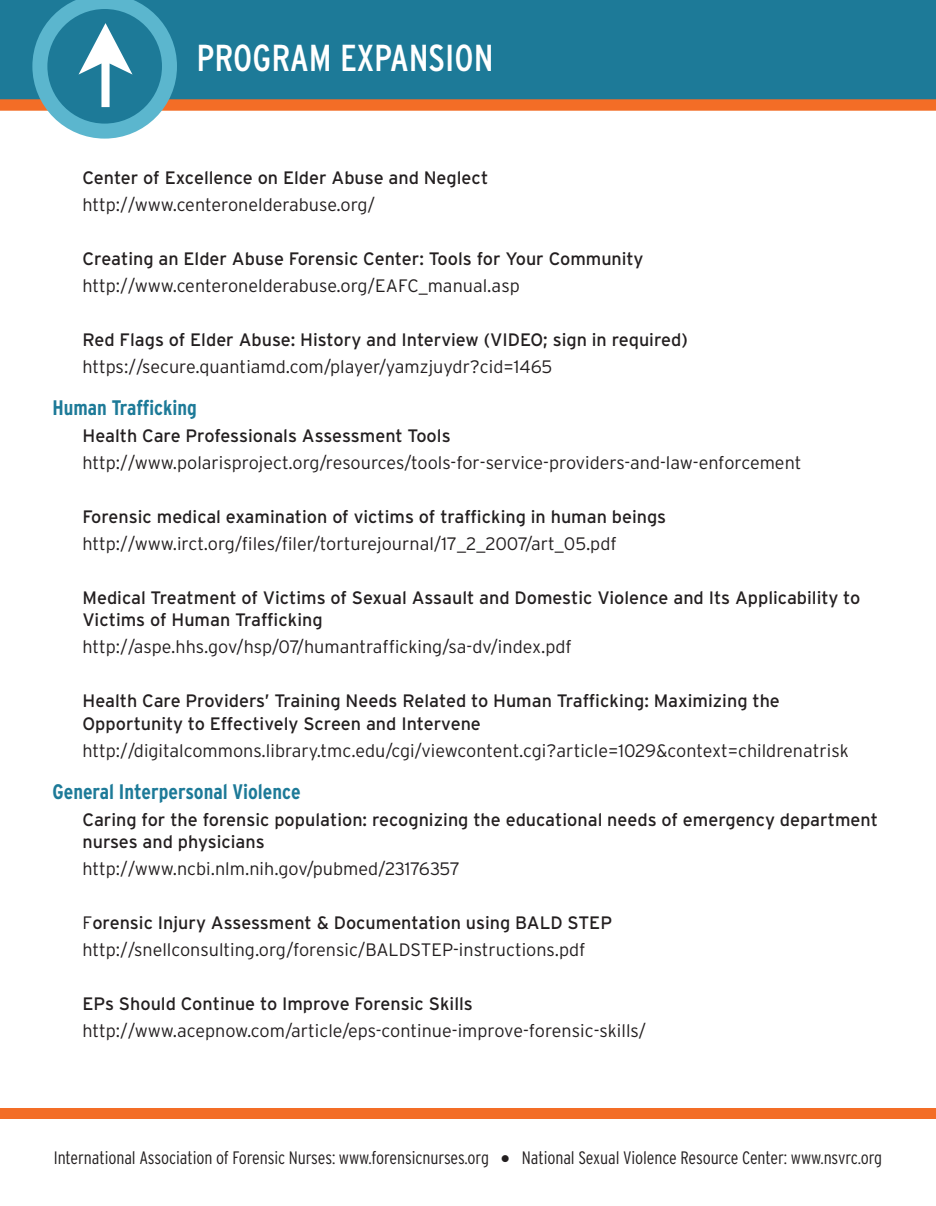
<style>
.page{position:relative;width:936px;height:1206px;background:#fff}
.page>*{position:absolute;margin:0;border:0;box-sizing:border-box;transform-origin:0 0}
.t1{font:condensed 37.5px "Interstate";color:#fff}
.t2{font:700 condensed 21px "Interstate";color:#1d7a98}
.t3{font:18px/22.5px "Interstate";color:#231f20}
.t4{font:300 18px "Interstate";color:#231f20}
.t5{font:300 condensed 18px "Interstate";letter-spacing:-.005em;color:#231f20}
.s1{font-weight:300}
</style>
<div class="page">
<svg style="left:0;top:99px;width:936px;height:12px;background:#ed702e"></svg>
<div style="left:0;top:0;width:936px;height:99px;background:#1d7a98"></div>
<svg style="left:32px;top:0;width:145px;height:139px"></svg>
<div style="left:0;top:1108px;width:936px;height:11px;background:#f36d26"></div>
<p class="t1" style="left:196px;top:35px;width:299px">PROGRAM EXPANSION</p>
<p class="t3" style="left:82px;top:166px;width:407px">Center of Excellence on Elder Abuse and Neglect</p>
<p class="t4" style="left:82px;top:194px;width:294px">http://www.centeronelderabuse.org/</p>
<p class="t3" style="left:82px;top:247px;width:563px">Creating an Elder Abuse Forensic Center: Tools for Your Community</p>
<p class="t4" style="left:82px;top:275px;width:439px">http://www.centeronelderabuse.org/EAFC_manual.asp</p>
<p class="t3" style="left:82px;top:328px;width:607px">Red Flags of Elder Abuse: History and Interview (VIDEO; sign in required)</p>
<p class="t4" style="left:82px;top:356px;width:471px">https://secure.quantiamd.com/player/yamzjuydr?cid=1465</p>
<p class="t2" style="left:52px;top:395px;width:146px">Human Trafficking</p>
<p class="t3" style="left:82px;top:424px;width:370px">Health Care Professionals Assessment Tools</p>
<p class="t4" style="left:82px;top:452px;width:721px">http://www.polarisproject.org/resources/tools-for-service-providers-and-law-enforcement</p>
<p class="t3" style="left:82px;top:505px;width:585px">Forensic medical examination of victims of trafficking in human beings</p>
<p class="t4" style="left:82px;top:533px;width:536px">http://www.irct.org/files/filer/torturejournal/17_2_2007/art_05.pdf</p>
<p class="t3" style="left:82px;top:586px;width:779px">Medical Treatment of Victims of Sexual Assault and Domestic Violence and Its Applicability to<br>Victims of Human Trafficking</p>
<p class="t4" style="left:82px;top:636px;width:491px">http://aspe.hhs.gov/hsp/07/humantrafficking/sa-dv/index.pdf</p>
<p class="t3" style="left:82px;top:690px;width:699px">Health Care Providers’ Training Needs Related to Human Trafficking: Maximizing the<br>Opportunity to Effectively Screen and Intervene</p>
<p class="t4" style="left:82px;top:740px;width:768px">http://digitalcommons.library.tmc.edu/cgi/viewcontent.cgi?article=1029&amp;context=childrenatrisk</p>
<p class="t2" style="left:52px;top:778px;width:250px">General Interpersonal Violence</p>
<p class="t3" style="left:82px;top:808px;width:797px">Caring for the forensic population: recognizing the educational needs of emergency department nurses and physicians</p>
<p class="t4" style="left:82px;top:858px;width:379px">http://www.ncbi.nlm.nih.gov/pubmed/23176357</p>
<p class="t3" style="left:82px;top:911px;width:531px"><span class="s1">F</span>orensic Injury Assessment &amp; Documentation using BALD STEP</p>
<p class="t4" style="left:82px;top:939px;width:505px">http://snellconsulting.org/forensic/BALDSTEP-instructions.pdf</p>
<p class="t3" style="left:82px;top:992px;width:392px">EPs Should Continue to Improve Forensic Skills</p>
<p class="t4" style="left:82px;top:1020px;width:565px">http://www.acepnow.com/article/eps-continue-improve-forensic-skills/</p>
<p class="t5" style="left:54px;top:1147px;width:830px">International Association of Forensic Nurses: www.forensicnurses.org ● National Sexual Violence Resource Center: www.nsvrc.org</p>
</div>
